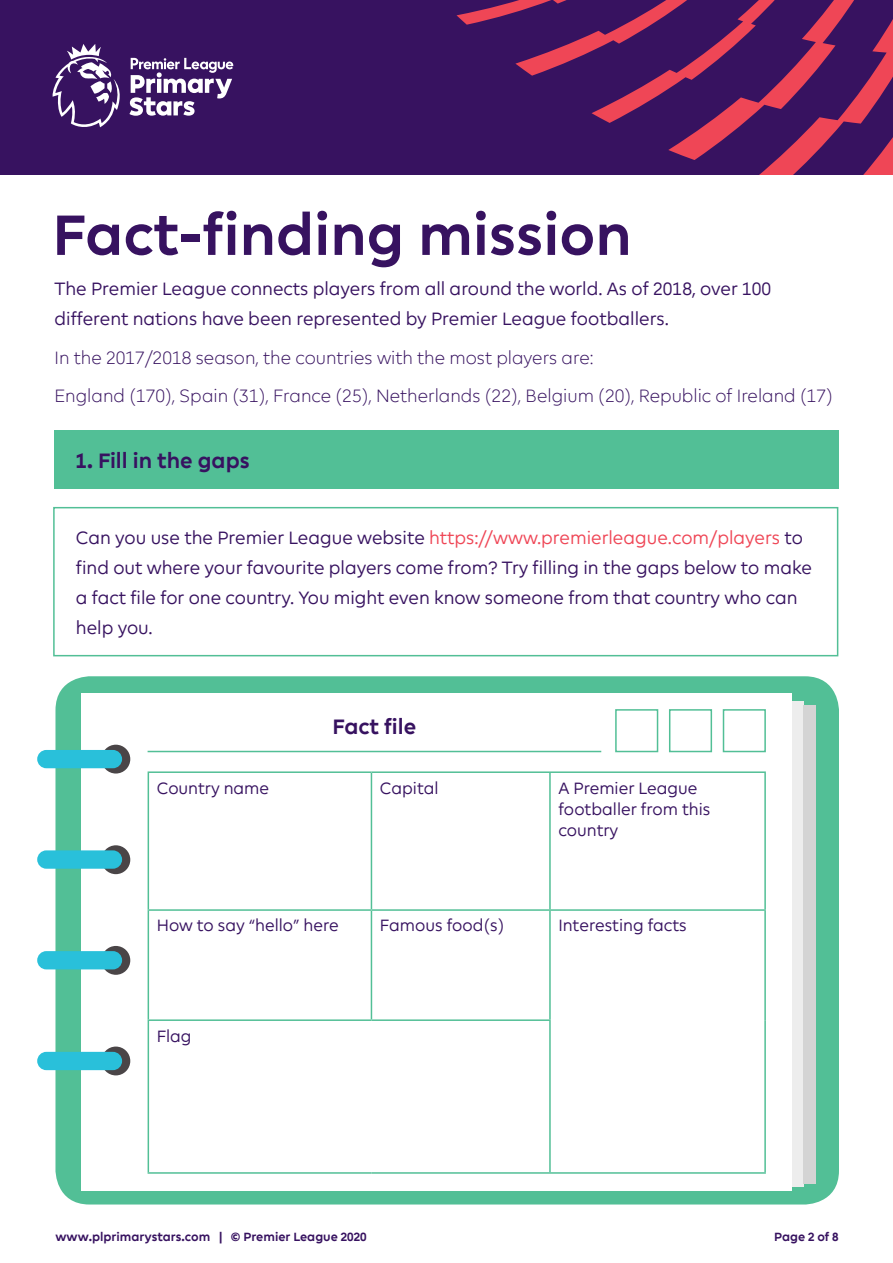
<style>
.page{position:relative;width:893px;height:1263px;background:#fff}
.page>*{position:absolute;margin:0;border:0;box-sizing:border-box;transform-origin:0 0}
.t1{font:700 57px "Premier League";color:#371260}
.SUB{font:700 21px "Premier League";color:#371260}
.BOX_COPY_REGULAR{font:18px/30px "Premier League";color:#371260}
.BOX_COPY_LIGHT{font:300 18px "Premier League";color:#371260}
.BOX_COPY_REGULAR-2{font:16.5px/21px "Premier League";color:#371260}
.t2{font:700 12px "Premier League";color:#371260}
.s1{color:#ef4656}
.s2{font-style:inherit}
</style>
<div class="page">
<div style="left:55px;top:676px;width:784px;height:528px;background:#52bf96;border-radius:34px"></div>
<div style="left:791px;top:701px;width:12px;height:486px;background:#ededed"></div>
<div style="left:803px;top:706px;width:13px;height:478px;background:#d4d4d4"></div>
<div style="left:81px;top:693px;width:710px;height:498px;background:#fff"></div>
<svg style="left:615px;top:709px;width:151px;height:44px"></svg>
<div style="left:101px;top:745px;width:29px;height:28px;background:#4a4547;border-radius:50%"></div>
<div style="left:101px;top:845px;width:29px;height:29px;background:#4a4547;border-radius:50%"></div>
<div style="left:101px;top:946px;width:29px;height:29px;background:#4a4547;border-radius:50%"></div>
<svg style="left:101px;top:1046px;width:29px;height:29px"></svg>
<div style="left:37px;top:750px;width:85px;height:18px;background:#29c0da;border-radius:9px"></div>
<div style="left:37px;top:850px;width:85px;height:19px;background:#29c0da;border-radius:9px"></div>
<div style="left:37px;top:951px;width:85px;height:18px;background:#29c0da;border-radius:9px"></div>
<div style="left:37px;top:1052px;width:85px;height:18px;background:#29c0da;border-radius:9px"></div>
<hr style="left:148px;top:771px;width:223px;height:2px;background:#52bf96">
<hr style="left:148px;top:773px;width:1px;height:136px;background:#52bf96">
<hr style="left:371px;top:771px;width:179px;height:2px;background:#52bf96">
<hr style="left:371px;top:773px;width:1px;height:136px;background:#52bf96">
<hr style="left:550px;top:771px;width:216px;height:2px;background:#52bf96">
<hr style="left:549px;top:773px;width:2px;height:136px;background:#52bf96">
<hr style="left:764px;top:773px;width:2px;height:136px;background:#52bf96">
<hr style="left:148px;top:909px;width:223px;height:2px;background:#52bf96">
<hr style="left:148px;top:911px;width:1px;height:108px;background:#52bf96">
<hr style="left:371px;top:909px;width:179px;height:2px;background:#52bf96">
<hr style="left:371px;top:911px;width:1px;height:108px;background:#52bf96">
<hr style="left:550px;top:909px;width:216px;height:2px;background:#52bf96">
<hr style="left:549px;top:911px;width:2px;height:108px;background:#52bf96">
<hr style="left:764px;top:911px;width:2px;height:109px;background:#52bf96">
<hr style="left:148px;top:1019px;width:223px;height:2px;background:#52bf96">
<hr style="left:148px;top:1021px;width:1px;height:151px;background:#52bf96">
<hr style="left:371px;top:1019px;width:180px;height:2px;background:#52bf96">
<hr style="left:549px;top:1021px;width:2px;height:151px;background:#52bf96">
<hr style="left:764px;top:1020px;width:2px;height:152px;background:#52bf96">
<hr style="left:148px;top:1172px;width:223px;height:2px;background:#52bf96">
<hr style="left:371px;top:1172px;width:179px;height:2px;background:#52bf96">
<hr style="left:550px;top:1172px;width:216px;height:2px;background:#52bf96">
<hr style="left:148px;top:751px;width:453px;height:1px;background:#52bf96">
<div style="left:54px;top:430px;width:785px;height:59px;background:#52bf96"></div>
<div style="left:53px;top:507px;width:785px;height:149px;border:2px solid #52bf96"></div>
<div style="left:0;top:0;width:893px;height:174px;background:#371260"></div>
<svg style="left:456px;top:0;width:437px;height:174px"></svg>
<svg style="left:52px;top:44px;width:181px;height:84px"></svg>
<p class="t1" style="left:52px;top:204px;width:581px">Fact-finding mission</p>
<p class="BOX_COPY_REGULAR" style="left:54px;top:274px;width:718px">The Premier League connects players from all around the world. As of 2018, over 100 different nations have been represented by Premier League footballers.</p>
<p class="BOX_COPY_LIGHT" style="left:54px;top:348px;width:541px">In the 2017/2018 season, the countries with the most players are:</p>
<p class="BOX_COPY_LIGHT" style="left:54px;top:386px;width:780px">England (170), Spain (31), France (25), Netherlands (22), Belgium (20), Republic of Ireland (17)</p>
<p class="SUB" style="left:76px;top:449px;width:176px">1. Fill in the gaps</p>
<p class="BOX_COPY_REGULAR" style="left:76px;top:523px;width:737px">Can you use the Premier League website <span class="s1">https://www.premierleague.com/players</span> to find out where your favourite players come from? Try filling in the gaps below to make a fact file for one country. You might even know someone from that country who can help you.</p>
<p class="SUB" style="left:332px;top:715px;width:85px">Fact file</p>
<p class="BOX_COPY_REGULAR-2" style="left:157px;top:778px;width:114px">Country name</p>
<p class="BOX_COPY_REGULAR-2" style="left:380px;top:778px;width:60px">Capital</p>
<p class="BOX_COPY_REGULAR-2" style="left:558px;top:778px;width:153px">A Premier League footballer from this country</p>
<p class="BOX_COPY_REGULAR-2" style="left:157px;top:915px;width:184px">How to say “hello” here</p>
<p class="BOX_COPY_REGULAR-2" style="left:380px;top:915px;width:126px">Famous food(s)</p>
<p class="BOX_COPY_REGULAR-2" style="left:558px;top:915px;width:130px">Interesting facts</p>
<p class="BOX_COPY_REGULAR-2" style="left:157px;top:1025px;width:36px">Flag</p>
<p class="t2" style="left:55px;top:1230px;width:313px">www.plprimarystars.com | © Premier League 20<span class="s2">20</span></p>
<p class="t2" style="left:774px;top:1230px;width:66px">Page 2 of 8</p>
</div>
